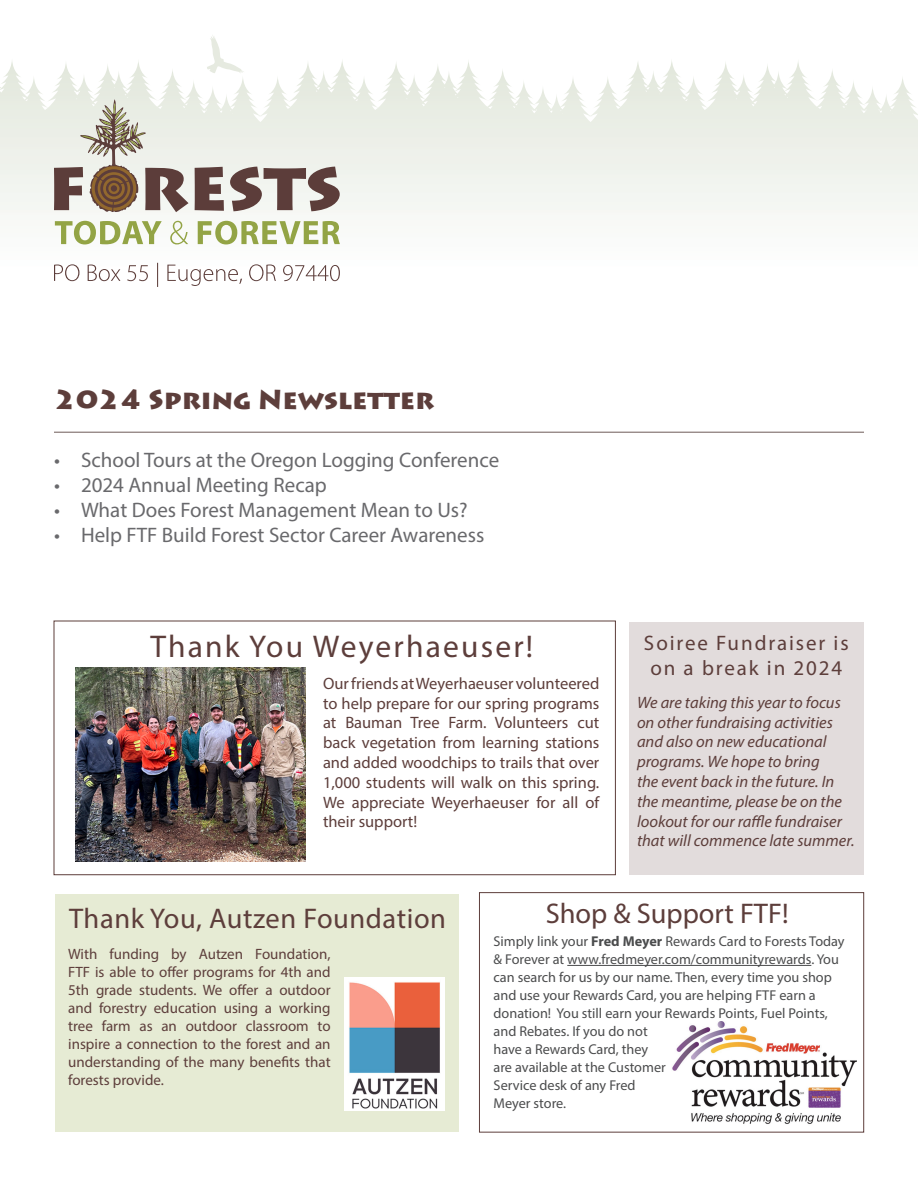
<style>
.page{position:relative;width:918px;height:1188px;background:#fff}
.page>*{position:absolute;margin:0;border:0;box-sizing:border-box;transform-origin:0 0}
.t1{font:31.5px "Myriad Pro";letter-spacing:.07em;color:#5d3e3b}
.t2{font:28.5px "Myriad Pro";letter-spacing:.015em;color:#5d3e3b}
.t3{font:900 27px "Lithos Pro";color:#5d3e3b}
.t4{font:21px "Myriad Pro";color:#69696c}
.t5{font:21px/25.2px "Myriad Pro";letter-spacing:.09em;color:#5d3e3b;text-align:center}
.t6{font:16.5px/19.8px "Myriad Pro";color:#5d3e3b;text-align:justify}
.t7{font:italic 16.5px/19.8px "Myriad Pro";color:#5d3e3b}
.t8{font:15px/18px "Myriad Pro";color:#5d3e3b;text-align:justify}
.t9{font:14.25px/18px "Myriad Pro";color:#4b4c4d}
.s1{font-weight:700}
</style>
<div class="page">
<svg style="left:0;top:60px;width:918px;height:372px"></svg>
<svg style="left:207px;top:35px;width:38px;height:38px"></svg>
<div style="left:479px;top:892px;width:385px;height:240px;border:1px solid #5d3e3b"></div>
<svg style="left:55px;top:221px;width:285px;height:23px"></svg>
<svg style="left:54px;top:99px;width:286px;height:114px;background:#c7c1b9"></svg>
<svg style="left:54px;top:263px;width:286px;height:24px"></svg>
<hr style="left:54px;top:432px;width:810px;height:1px;background:#6d5b57">
<hr style="left:567px;top:965px;width:244px;height:1px;background:#4b4c4d">
<div style="left:54px;top:621px;width:562px;height:254px;border:1px solid #5d3e3b"></div>
<img style="left:76px;top:668px;width:230px;height:194px">
<div style="left:55px;top:894px;width:404px;height:238px;background:#e6ebd4"></div>
<img style="left:672px;top:1021px;width:184px;height:103px">
<img style="left:345px;top:978px;width:99px;height:132px">
<div style="left:629px;top:622px;width:235px;height:253px;background:#e2dcdc"></div>
<p class="t3" style="left:54px;top:383px;width:382px">2024 Spring Newsletter</p>
<p class="t4" style="left:54px;top:447px;width:447px">• School Tours at the Oregon Logging Conference</p>
<p class="t4" style="left:54px;top:472px;width:274px">• 2024 Annual Meeting Recap</p>
<p class="t4" style="left:54px;top:497px;width:415px">• What Does Forest Management Mean to Us?</p>
<p class="t4" style="left:54px;top:522px;width:432px">• Help FTF Build Forest Sector Career Awareness</p>
<p class="t1" style="left:151px;top:628px;width:384px">Thank You Weyerhaeuser!</p>
<p class="t6" style="left:323px;top:673px;width:278px">Our friends at Weyerhaeuser volunteered to help prepare for our spring programs at Bauman Tree Farm. Volunteers cut back vegetation from learning stations and added woodchips to trails that over 1,000 students will walk on this spring.<br>We appreciate Weyerhaeuser for all of their support!</p>
<p class="t5" style="left:644px;top:630px;width:206px">Soiree Fundraiser is on a break in 2024</p>
<p class="t7" style="left:637px;top:692px;width:219px">We are taking this year to focus on other fundraising activities and also on new educational programs. We hope to bring<br>the event back in the future. In the meantime, please be on the lookout for our raffle fundraiser that will commence late summer.</p>
<p class="t2" style="left:69px;top:901px;width:378px">Thank You, Autzen Foundation</p>
<p class="t8" style="left:68px;top:945px;width:264px">With funding by Autzen Foundation, FTF is able to offer programs for 4th and 5th grade students. We offer a outdoor and forestry education using a working tree farm as an outdoor classroom to inspire a connection to the forest and an understanding of the many benefits that forests provide.</p>
<p class="t2" style="left:546px;top:896px;width:244px">Shop &amp; Support FTF!</p>
<p class="t9" style="left:494px;top:932px;width:353px">Simply link your <span class="s1">Fred Meyer</span> Rewards Card to Forests Today &amp; Forever at www.fredmeyer.com/communityrewards. You can search for us by our name. Then, every time you shop and use your Rewards Card, you are helping FTF earn a donation! You still earn your Rewards Points, Fuel Points, and Rebates. If you do not<br>have a Rewards Card, they<br>are available at the Customer<br>Service desk of any Fred<br>Meyer store.</p>
</div>
